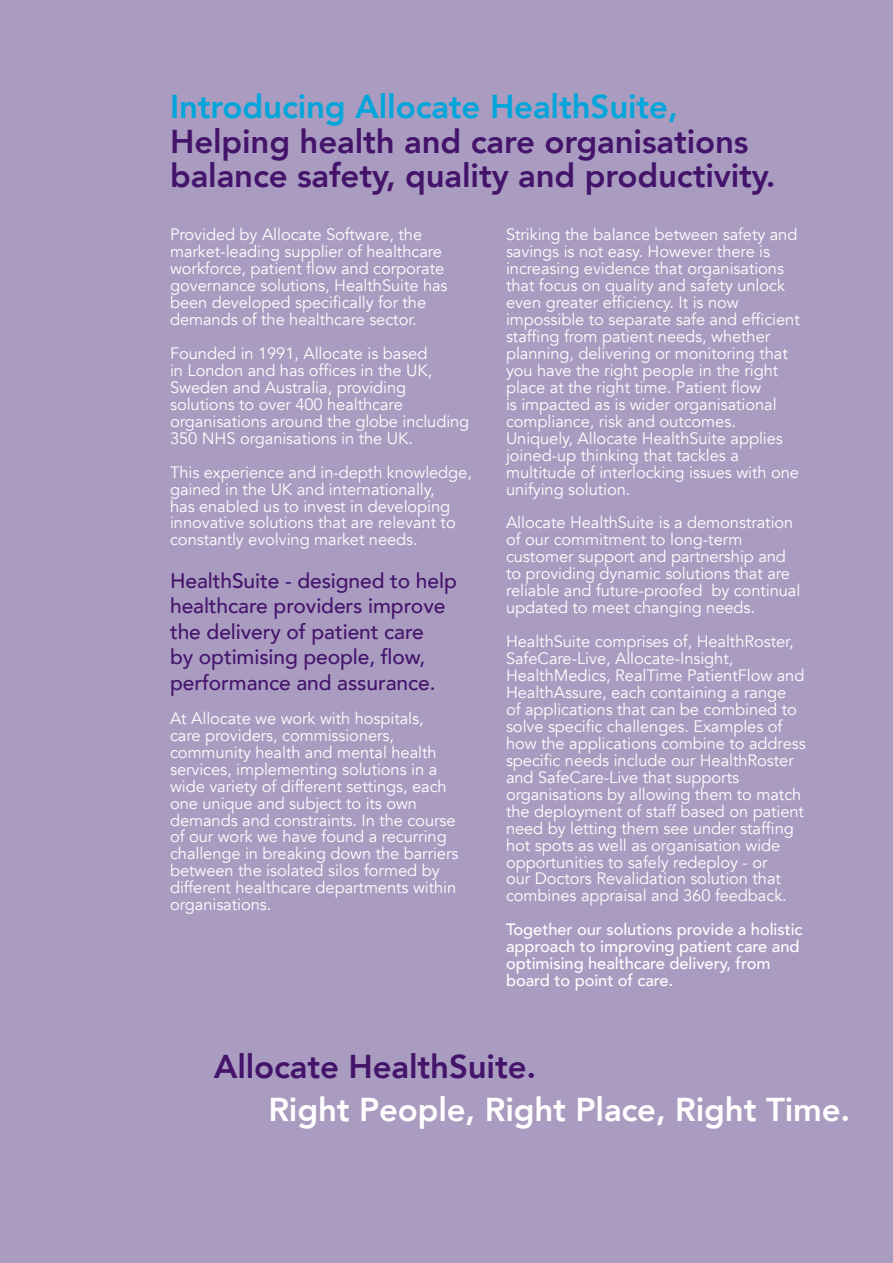
<style>
.page{position:relative;width:893px;height:1263px;background:#aa9bc0}
.page>*{position:absolute;margin:0;border:0;box-sizing:border-box;transform-origin:0 0}
.t1{font:800 33px/34.5px "Avenir";letter-spacing:-.005em;color:#44146b}
.t2{font:800 33px/43.3px "Avenir";letter-spacing:-.005em;color:#fff}
.t3{font:500 21px/25.5px "Avenir";letter-spacing:-.005em;color:#44146b}
.t4{font:16.5px/17px "Avenir";letter-spacing:-.005em;color:#fff}
.t5{font:500 16.5px/17px "Avenir";letter-spacing:-.005em;color:#fff}
.s1{color:#00a6db}
.s2{color:#44146b}
</style>
<div class="page">
<p class="t1" style="left:170px;top:89px;width:607px"><span class="s1">Introducing Allocate HealthSuite,<br></span>Helping health and care organisations balance safety, quality and productivity.</p>
<p class="t4" style="left:170px;top:226px;width:279px">Provided by Allocate Software, the market-leading supplier of healthcare workforce, patient flow and corporate governance solutions, HealthSuite has been developed specifically for the demands of the healthcare sector.</p>
<p class="t4" style="left:170px;top:345px;width:301px">Founded in 1991, Allocate is based<br>in London and has offices in the UK, Sweden and Australia, providing solutions to over 400 healthcare organisations around the globe including 350 NHS organisations in the UK.</p>
<p class="t4" style="left:170px;top:464px;width:303px">This experience and in-depth knowledge, gained in the UK and internationally,<br>has enabled us to invest in developing innovative solutions that are relevant to constantly evolving market needs.</p>
<p class="t3" style="left:170px;top:567px;width:288px">HealthSuite - designed to help healthcare providers improve the delivery of patient care<br>by optimising people, flow, performance and assurance.</p>
<p class="t4" style="left:170px;top:710px;width:290px">At Allocate we work with hospitals,<br>care providers, commissioners, community health and mental health services, implementing solutions in a wide variety of different settings, each one unique and subject to its own demands and constraints. In the course of our work we have found a recurring challenge in breaking down the barriers between the isolated silos formed by different healthcare departments within organisations.</p>
<p class="t4" style="left:506px;top:226px;width:295px">Striking the balance between safety and savings is not easy. However there is increasing evidence that organisations that focus on quality and safety unlock even greater efficiency. It is now impossible to separate safe and efficient staffing from patient needs, whether planning, delivering or monitoring that you have the right people in the right place at the right time. Patient flow<br>is impacted as is wider organisational compliance, risk and outcomes.<br>Uniquely, Allocate HealthSuite applies joined-up thinking that tackles a multitude of interlocking issues with one unifying solution.</p>
<p class="t4" style="left:506px;top:515px;width:296px">Allocate HealthSuite is a demonstration of our commitment to long-term customer support and partnership and to providing dynamic solutions that are reliable and future-proofed by continual updated to meet changing needs.</p>
<p class="t4" style="left:506px;top:633px;width:301px">HealthSuite comprises of, HealthRoster, SafeCare-Live, Allocate-Insight, HealthMedics, RealTime PatientFlow and HealthAssure, each containing a range<br>of applications that can be combined to solve specific challenges. Examples of how the applications combine to address specific needs include our HealthRoster and SafeCare-Live that supports organisations by allowing them to match the deployment of staff based on patient need by letting them see under staffing hot spots as well as organisation wide opportunities to safely redeploy - or<br>our Doctors Revalidation solution that combines appraisal and 360 feedback.</p>
<p class="t5" style="left:506px;top:920px;width:298px">Together our solutions provide a holistic approach to improving patient care and optimising healthcare delivery, from board to point of care.</p>
<p class="t2" style="left:268px;top:1044px;width:583px;text-indent:-55px"><span class="s2">Allocate HealthSuite.<br></span>Right People, Right Place, Right Time.</p>
</div>
